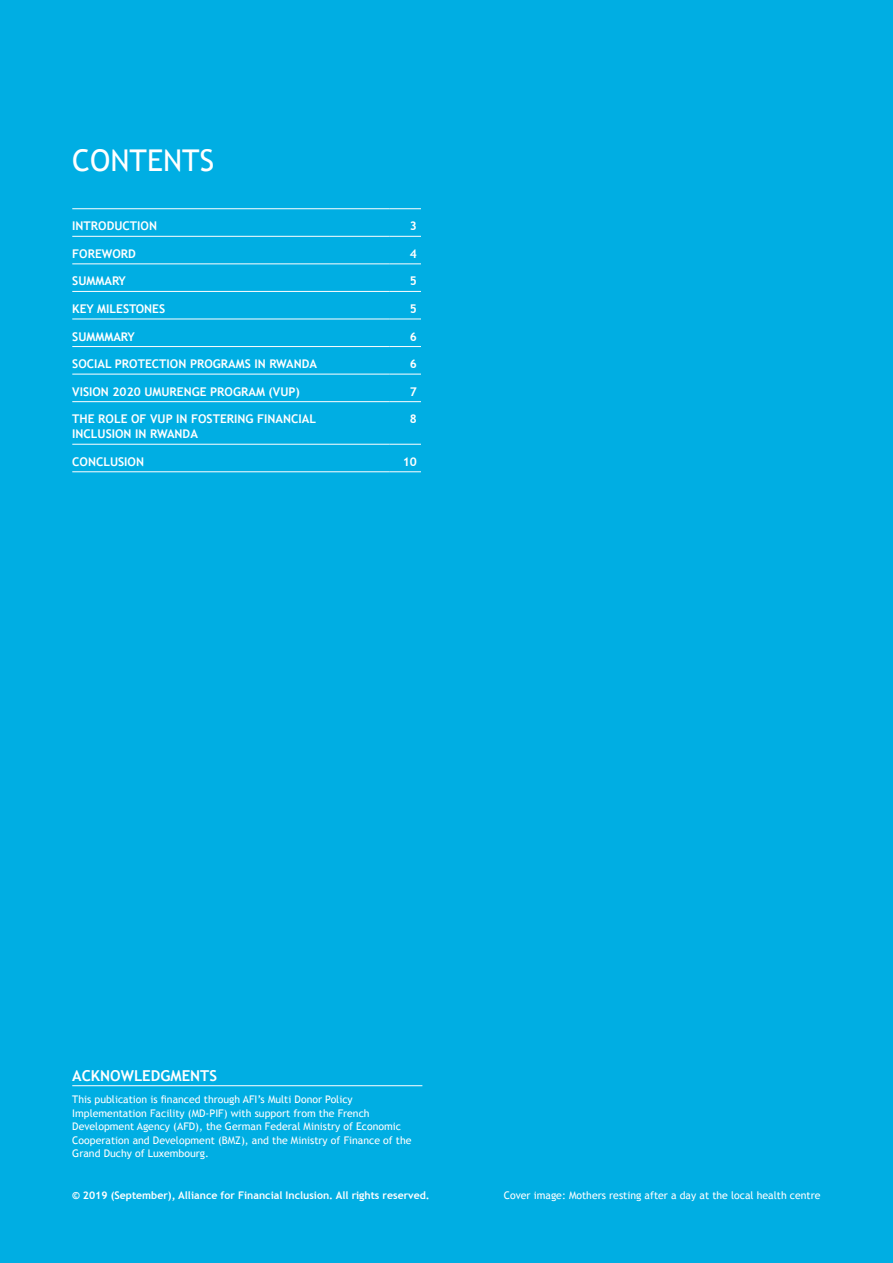
<style>
.page{position:relative;width:893px;height:1263px;background:#00aee3}
.page>*{position:absolute;margin:0;border:0;box-sizing:border-box;transform-origin:0 0}
.t1{font:30px "Trebuchet MS";color:#fff}
.t2{font:700 15px "Trebuchet MS";color:#fff}
.t3{font:700 12px/15px "Trebuchet MS";color:#fff}
.t4{font:10.5px/13.5px "Trebuchet MS";color:#fff}
.t5{font:700 10.5px "Trebuchet MS";color:#fff}
</style>
<div class="page">
<hr style="left:72px;top:236px;width:318px;height:1px;background:#fff">
<hr style="left:390px;top:236px;width:31px;height:1px;background:#fff">
<hr style="left:72px;top:264px;width:318px;height:1px;background:#fff">
<hr style="left:390px;top:264px;width:31px;height:1px;background:#fff">
<hr style="left:72px;top:291px;width:318px;height:1px;background:#fff">
<hr style="left:390px;top:291px;width:31px;height:1px;background:#fff">
<hr style="left:72px;top:319px;width:318px;height:1px;background:#fff">
<hr style="left:390px;top:319px;width:31px;height:1px;background:#fff">
<hr style="left:72px;top:346px;width:318px;height:1px;background:#fff">
<hr style="left:390px;top:346px;width:31px;height:1px;background:#fff">
<hr style="left:72px;top:208px;width:318px;height:1px;background:#fff">
<hr style="left:390px;top:208px;width:31px;height:1px;background:#fff">
<hr style="left:72px;top:374px;width:318px;height:1px;background:#fff">
<hr style="left:390px;top:374px;width:31px;height:1px;background:#fff">
<hr style="left:72px;top:401px;width:318px;height:1px;background:#fff">
<hr style="left:390px;top:401px;width:31px;height:1px;background:#fff">
<hr style="left:72px;top:444px;width:318px;height:1px;background:#fff">
<hr style="left:390px;top:444px;width:31px;height:1px;background:#fff">
<hr style="left:72px;top:471px;width:318px;height:1px;background:#fff">
<hr style="left:390px;top:471px;width:31px;height:1px;background:#fff">
<hr style="left:72px;top:1085px;width:350px;height:1px;background:#fff">
<h1 class="t1" style="left:72px;top:143px;width:143px">CONTENTS</h1>
<p class="t3" style="left:72px;top:219px;width:86px">INTRODUCTION</p>
<p class="t3" style="left:410px;top:219px;width:9px">3</p>
<p class="t3" style="left:72px;top:246px;width:65px">FOREWORD</p>
<p class="t3" style="left:410px;top:246px;width:9px">4</p>
<p class="t3" style="left:72px;top:274px;width:55px">SUMMARY</p>
<p class="t3" style="left:410px;top:274px;width:9px">5</p>
<p class="t3" style="left:72px;top:301px;width:94px">KEY MILESTONES</p>
<p class="t3" style="left:410px;top:301px;width:9px">5</p>
<p class="t3" style="left:72px;top:329px;width:64px">SUMMMARY</p>
<p class="t3" style="left:410px;top:329px;width:9px">6</p>
<p class="t3" style="left:72px;top:356px;width:246px">SOCIAL PROTECTION PROGRAMS IN RWANDA</p>
<p class="t3" style="left:410px;top:356px;width:9px">6</p>
<p class="t3" style="left:72px;top:384px;width:229px">VISION 2020 UMURENGE PROGRAM (VUP)</p>
<p class="t3" style="left:410px;top:384px;width:9px">7</p>
<p class="t3" style="left:72px;top:411px;width:245px">THE ROLE OF VUP IN FOSTERING FINANCIAL<br>INCLUSION IN RWANDA</p>
<p class="t3" style="left:410px;top:411px;width:9px">8</p>
<p class="t3" style="left:72px;top:454px;width:73px">CONCLUSION</p>
<p class="t3" style="left:403px;top:454px;width:16px">10</p>
<h2 class="t2" style="left:72px;top:1066px;width:146px">ACKNOWLEDGMENTS</h2>
<p class="t4" style="left:72px;top:1093px;width:341px">This publication is financed through AFI’s Multi Donor Policy Implementation Facility (MD-PIF) with support from the French Development Agency (AFD), the German Federal Ministry of Economic Cooperation and Development (BMZ), and the Ministry of Finance of the Grand Duchy of Luxembourg.</p>
<p class="t5" style="left:72px;top:1189px;width:359px">© 2019 (September), Alliance for Financial Inclusion. All rights reserved.</p>
<p class="t4" style="left:504px;top:1189px;width:318px">Cover image: Mothers resting after a day at the local health centre</p>
</div>
